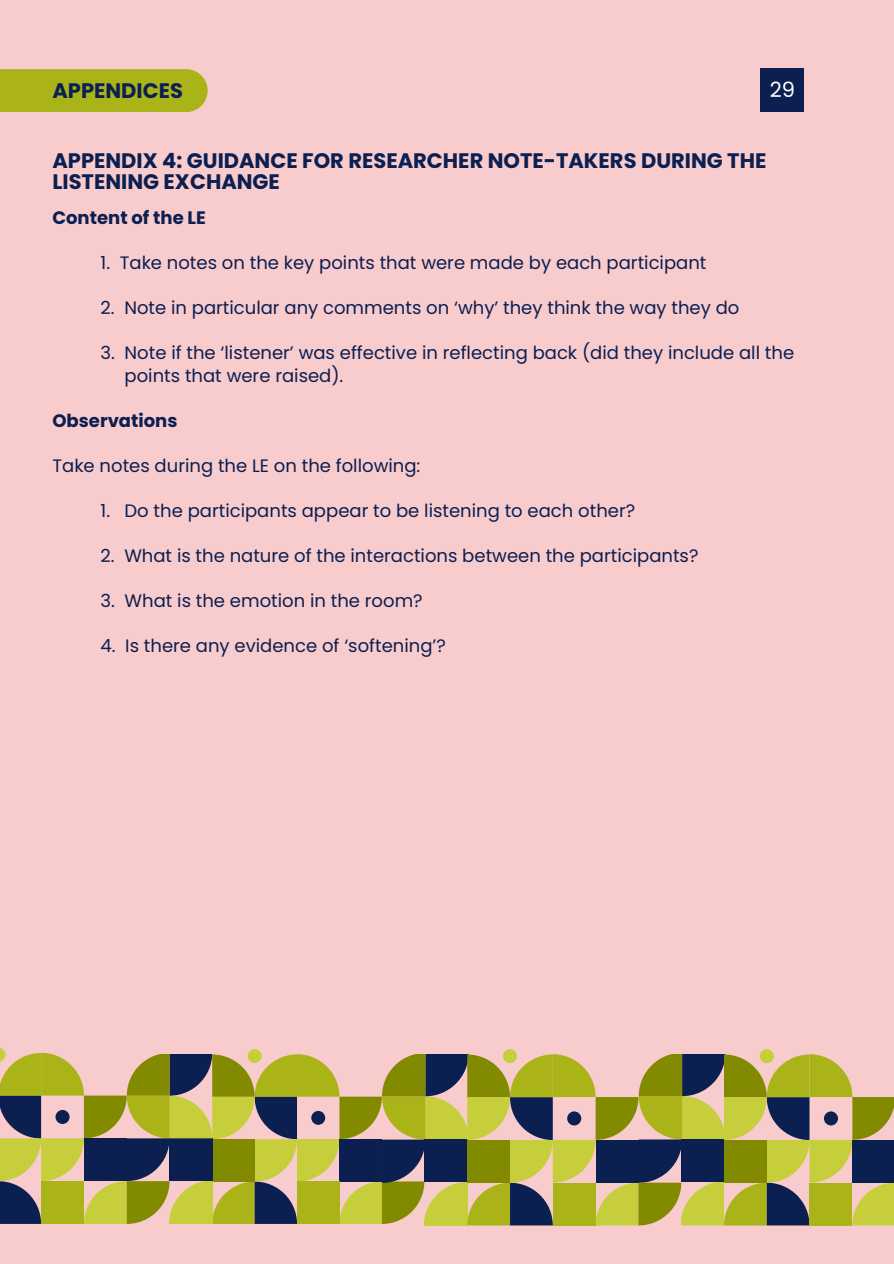
<style>
.page{position:relative;width:894px;height:1264px;background:#fff}
.page>*{position:absolute;margin:0;border:0;box-sizing:border-box;transform-origin:0 0}
.t1{font:700 21px/21.3px "Poppins";color:#0b1f51}
.t2{font:21px "Poppins";color:#fff}
.t3{font:18px/22.5px "Poppins";color:#0b1f51}
.t4{font:700 18px "Poppins";color:#0b1f51}
</style>
<div class="page">
<div style="left:0;top:0;width:893px;height:1263px;background:#f8cbcd"></div>
<div style="left:760px;top:68px;width:44px;height:44px;background:#0b1f51"></div>
<svg style="left:0;top:1048px;width:893px;height:177px"></svg>
<div style="left:852px;top:1139px;width:41px;height:43px;background:#0b1f51"></div>
<div style="left:809px;top:1182px;width:43px;height:43px;background:#aab318"></div>
<div style="left:823px;top:1111px;width:14px;height:14px;background:#0b1f51;border-radius:50%"></div>
<div style="left:0;top:69px;width:207px;height:43px;background:#aab318"></div>
<p class="t1" style="left:52px;top:80px;width:132px">APPENDICES</p>
<p class="t2" style="left:769px;top:75px;width:27px">29</p>
<p class="t1" style="left:52px;top:150px;width:715px">APPENDIX 4: GUIDANCE FOR RESEARCHER NOTE-TAKERS DURING THE<br>LISTENING EXCHANGE</p>
<p class="t4" style="left:52px;top:205px;width:155px">Content of the LE</p>
<p class="t3" style="left:100px;top:252px;width:607px">1. Take notes on the key points that were made by each participant</p>
<p class="t3" style="left:100px;top:297px;width:640px">2. Note in particular any comments on ‘why’ they think the way they do</p>
<p class="t3" style="left:125px;top:342px;width:670px;text-indent:-24px">3. Note if the ‘listener’ was effective in reflecting back (did they include all the points that were raised).</p>
<p class="t4" style="left:52px;top:408px;width:126px">Observations</p>
<p class="t3" style="left:52px;top:454px;width:369px">Take notes during the LE on the following:</p>
<p class="t3" style="left:100px;top:499px;width:536px">1. Do the participants appear to be listening to each other?</p>
<p class="t3" style="left:100px;top:544px;width:599px">2. What is the nature of the interactions between the participants?</p>
<p class="t3" style="left:100px;top:589px;width:323px">3. What is the emotion in the room?</p>
<p class="t3" style="left:100px;top:634px;width:347px">4. Is there any evidence of ‘softening’?</p>
</div>
